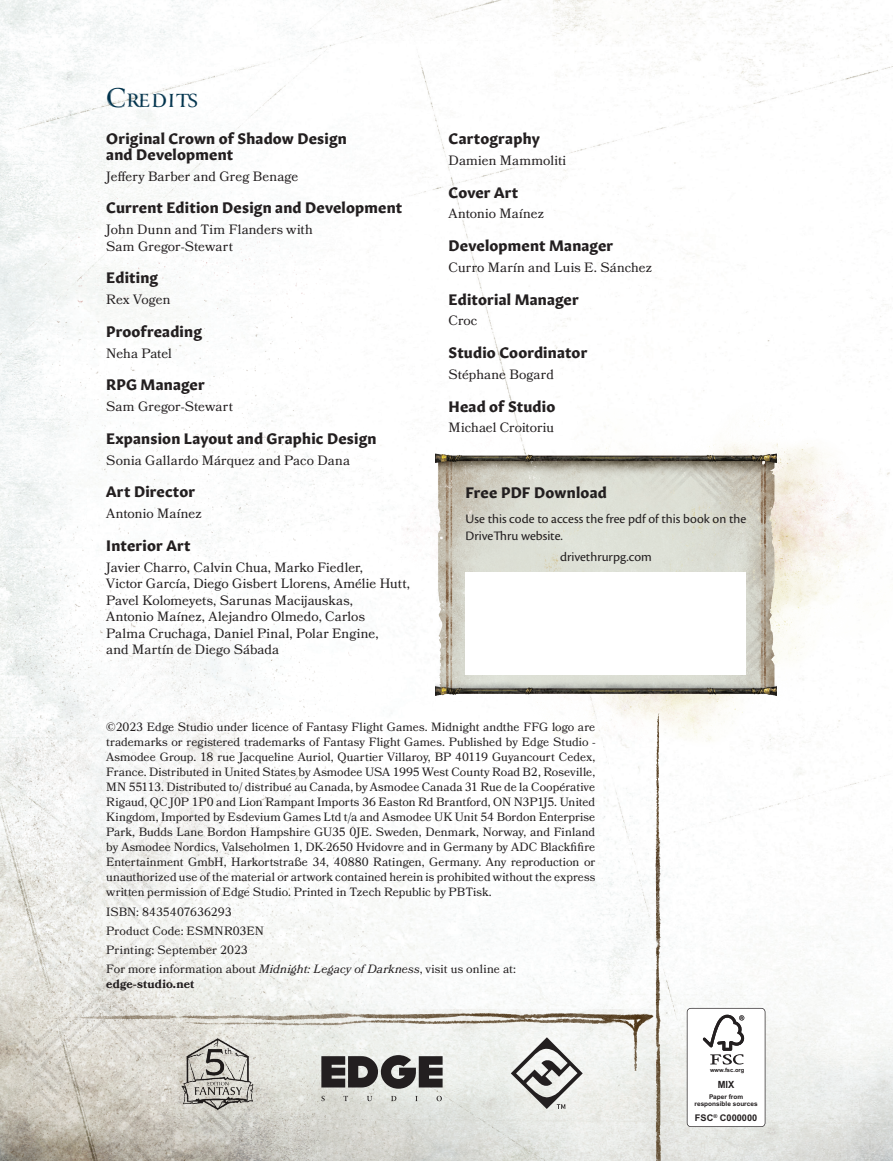
<style>
.page{position:relative;width:893px;height:1161px;background:#fff}
.page>*{position:absolute;margin:0;border:0;box-sizing:border-box;transform-origin:0 0}
.t1{font:700 21px "Canto Brush Open";letter-spacing:.04em;color:#00324c}
.t2{font:700 15px/15.8px "Gitan Latn";letter-spacing:.01em;color:#231f20}
.t3{font:13.5px/16.5px "Bookmania";letter-spacing:.005em;color:#231f20}
.t4{font:13.5px/16.5px "Cronos Pro";color:#231f20}
.t5{font:12px/15px "Bookmania";letter-spacing:.005em;color:#231f20;text-align:justify}
.t6{font:700 12px "Bookmania";letter-spacing:.01em;color:#231f20}
.t7{font:700 9.9px "Arial Narrow";color:#231f20;scale:1.15 1}
.t8{font:700 9.15px "Arial";color:#231f20}
.t9{font:700 6.45px/6.9px "Arial";color:#231f20;text-align:center}
.t10{font:700 5.85px "Arial";color:#231f20}
.s1{font-size:30px}
.s2{font-style:italic}
</style>
<div class="page">
<img style="left:0;top:0;width:893px;height:1161px">
<img style="left:0;top:86px;width:411px;height:1075px">
<img style="left:279px;top:359px;width:614px;height:423px">
<svg style="left:321px;top:1071px;width:122px;height:18px;background:#5f5d5d"></svg>
<svg style="left:343px;top:1096px;width:5px;height:5px"></svg>
<svg style="left:321px;top:1096px;width:4px;height:5px"></svg>
<svg style="left:391px;top:1096px;width:5px;height:5px"></svg>
<svg style="left:436px;top:1096px;width:6px;height:5px"></svg>
<svg style="left:367px;top:1096px;width:5px;height:5px"></svg>
<svg style="left:415px;top:1096px;width:3px;height:5px"></svg>
<img style="left:0;top:1009px;width:626px;height:62px">
<img style="left:626px;top:712px;width:61px;height:449px">
<svg style="left:687px;top:1008px;width:78px;height:119px"></svg>
<img style="left:436px;top:454px;width:340px;height:222px">
<img style="left:436px;top:676px;width:340px;height:20px">
<div style="left:466px;top:573px;width:280px;height:102px;background:#fff"></div>
<img style="left:180px;top:1037px;width:75px;height:75px">
<svg style="left:511px;top:1037px;width:72px;height:72px"></svg>
<h1 class="t1" style="left:106px;top:87px;width:93px"><span class="s1">C</span>REDITS</h1>
<p class="t2" style="left:106px;top:129px;width:242px">Original Crown of Shadow Design and Development</p>
<p class="t3" style="left:106px;top:168px;width:194px">Jeffery Barber and Greg Benage</p>
<p class="t2" style="left:106px;top:199px;width:297px">Current Edition Design and Development</p>
<p class="t3" style="left:106px;top:221px;width:208px">John Dunn and Tim Flanders with<br>Sam Gregor-Stewart</p>
<p class="t2" style="left:106px;top:269px;width:53px">Editing</p>
<p class="t3" style="left:106px;top:291px;width:66px">Rex Vogen</p>
<p class="t2" style="left:106px;top:322px;width:97px">Proofreading</p>
<p class="t3" style="left:106px;top:345px;width:67px">Neha Patel</p>
<p class="t2" style="left:106px;top:376px;width:100px">RPG Manager</p>
<p class="t3" style="left:106px;top:398px;width:128px">Sam Gregor-Stewart</p>
<p class="t2" style="left:106px;top:429px;width:272px">Expansion Layout and Graphic Design</p>
<p class="t3" style="left:106px;top:452px;width:245px">Sonia Gallardo Márquez and Paco Dana</p>
<p class="t2" style="left:106px;top:483px;width:90px">Art Director</p>
<p class="t3" style="left:106px;top:505px;width:97px">Antonio Maínez</p>
<p class="t2" style="left:106px;top:536px;width:86px">Interior Art</p>
<p class="t3" style="left:106px;top:559px;width:305px">Javier Charro, Calvin Chua, Marko Fiedler,<br>Victor García, Diego Gisbert Llorens, Amélie Hutt, Pavel Kolomeyets, Sarunas Macijauskas,<br>Antonio Maínez, Alejandro Olmedo, Carlos<br>Palma Cruchaga, Daniel Pinal, Polar Engine,<br>and Martín de Diego Sábada</p>
<p class="t2" style="left:449px;top:129px;width:93px">Cartography</p>
<p class="t3" style="left:449px;top:152px;width:119px">Damien Mammoliti</p>
<p class="t2" style="left:449px;top:183px;width:71px">Cover Art</p>
<p class="t3" style="left:449px;top:205px;width:97px">Antonio Maínez</p>
<p class="t2" style="left:449px;top:236px;width:166px">Development Manager</p>
<p class="t3" style="left:449px;top:259px;width:205px">Curro Marín and Luis E. Sánchez</p>
<p class="t2" style="left:449px;top:290px;width:132px">Editorial Manager</p>
<p class="t3" style="left:449px;top:312px;width:30px">Croc</p>
<p class="t2" style="left:449px;top:343px;width:140px">Studio Coordinator</p>
<p class="t3" style="left:449px;top:366px;width:107px">Stéphane Bogard</p>
<p class="t2" style="left:449px;top:397px;width:108px">Head of Studio</p>
<p class="t3" style="left:449px;top:419px;width:107px">Michael Croitoriu</p>
<p class="t2" style="left:466px;top:484px;width:143px">Free PDF Download</p>
<p class="t4" style="left:466px;top:511px;width:282px">Use this code to access the free pdf of this book on the<br>DriveThru website.</p>
<p class="t4" style="left:560px;top:548px;width:93px">drivethrurpg.com</p>
<p class="t5" style="left:106px;top:719px;width:490px">©2023 Edge Studio under licence of Fantasy Flight Games. Midnight andthe FFG logo are trademarks or registered trademarks of Fantasy Flight Games. Published by Edge Studio - Asmodee Group. 18 rue Jacqueline Auriol, Quartier Villaroy, BP 40119 Guyancourt Cedex, France. Distributed in United States by Asmodee USA 1995 West County Road B2, Roseville, MN 55113. Distributed to/ distribué au Canada, by Asmodee Canada 31 Rue de la Coopérative Rigaud, QC J0P 1P0 and Lion Rampant Imports 36 Easton Rd Brantford, ON N3P1J5. United Kingdom, Imported by Esdevium Games Ltd t/a and Asmodee UK Unit 54 Bordon Enterprise Park, Budds Lane Bordon Hampshire GU35 0JE. Sweden, Denmark, Norway, and Finland by Asmodee Nordics, Valseholmen 1, DK-2650 Hvidovre and in Germany by ADC Blackfifire Entertainment GmbH, Harkortstraße 34, 40880 Ratingen, Germany. Any reproduction or unauthorized use of the material or artwork contained herein is prohibited without the express written permission of Edge Studio. Printed in Tzech Republic by PBTisk.</p>
<p class="t5" style="left:106px;top:902px;width:411px;line-height:19.2px;text-align:left">ISBN: 8435407636293<br>Product Code: ESMNR03EN<br>Printing: September 2023<br>For more information about <span class="s2">Midnight: Legacy of Darkness</span>, visit us online at:</p>
<p class="t6" style="left:106px;top:977px;width:90px">edge-studio.net</p>
<p class="t10" style="left:710px;top:1066px;width:36px">www.fsc.org</p>
<p class="t7" style="left:718px;top:1077px;width:16px">MIX</p>
<p class="t9" style="left:695px;top:1094px;width:65px">Paper from responsible sources</p>
<p class="t8" style="left:695px;top:1111px;width:64px">FSC<sup>®</sup> C000000</p>
</div>
